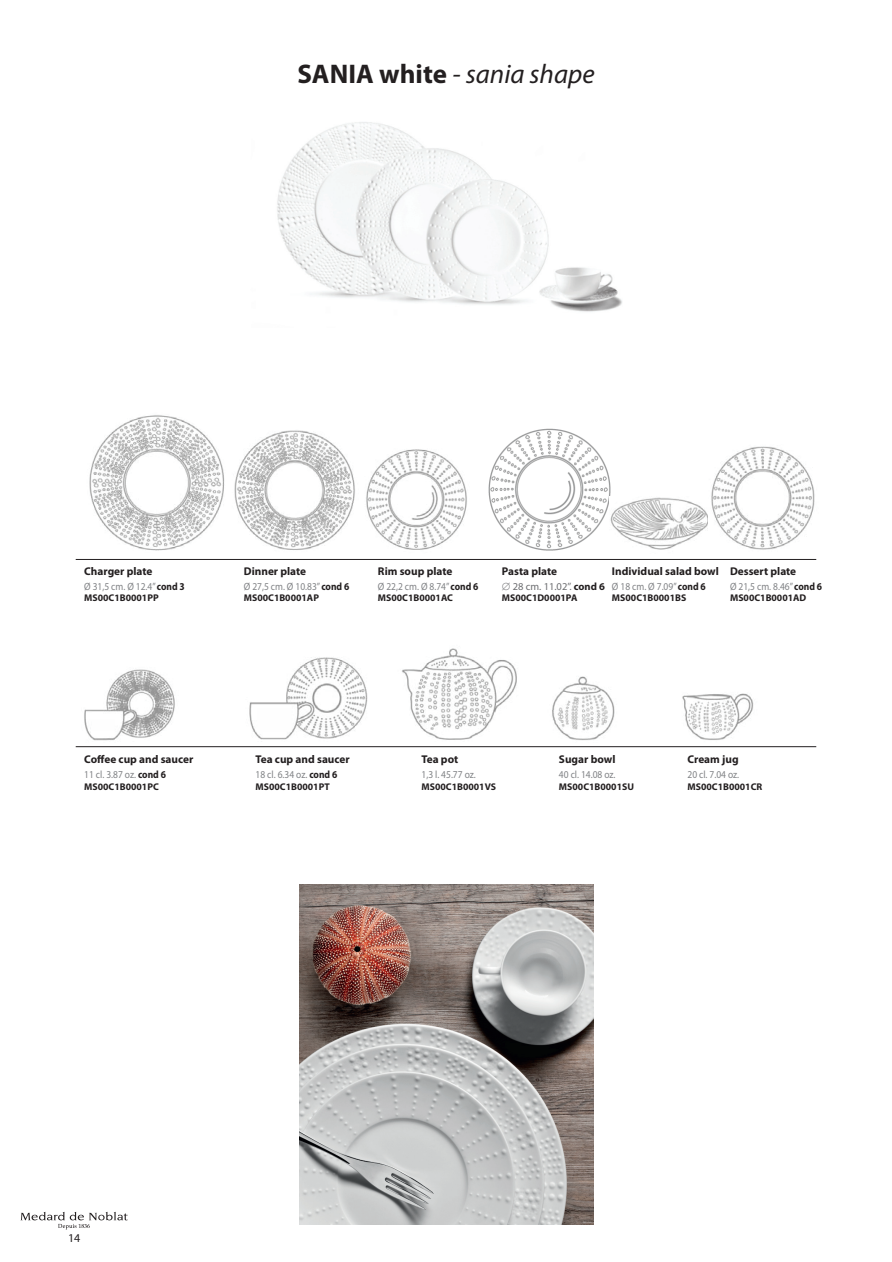
<style>
.page{position:relative;width:892px;height:1262px;background:#fff}
.page>*{position:absolute;margin:0;border:0;box-sizing:border-box;transform-origin:0 0}
.t1{font:italic 27px "Myriad Pro";color:#231f20}
.t2{font:12px "Myriad Pro";color:#231f20}
.t3{font:700 11.25px "Myriad Pro";color:#231f20}
.t4{font:10.5px "Myriad Pro";color:#808285;scale:.9 1}
.t5{font:10.5px "Myriad Pro";color:#6c6d70}
.t6{font:700 9.75px "Myriad Pro";color:#231f20}
.s1{font-weight:700;font-style:normal}
.s2{font-weight:700;color:#231f20}
</style>
<div class="page">
<svg style="left:20px;top:1211px;width:108px;height:18px"></svg>
<img style="left:277px;top:122px;width:345px;height:190px">
<hr style="left:76px;top:559px;width:739px;height:1px;background:#231f20">
<hr style="left:76px;top:746px;width:739px;height:1px;background:#231f20">
<img style="left:366px;top:449px;width:101px;height:101px">
<img style="left:89px;top:415px;width:135px;height:136px">
<img style="left:234px;top:430px;width:121px;height:120px">
<img style="left:488px;top:428px;width:123px;height:123px">
<img style="left:609px;top:496px;width:99px;height:55px">
<img style="left:711px;top:446px;width:104px;height:104px">
<img style="left:402px;top:648px;width:115px;height:92px">
<img style="left:249px;top:657px;width:119px;height:83px">
<img style="left:84px;top:669px;width:91px;height:72px">
<img style="left:552px;top:676px;width:63px;height:65px">
<img style="left:682px;top:693px;width:72px;height:47px">
<img style="left:299px;top:884px;width:294px;height:339px">
<h1 class="t1" style="left:297px;top:60px;width:298px"><span class="s1">SANIA white</span> - sania shape</h1>
<p class="t3" style="left:84px;top:564px;width:70px">Charger plate</p>
<p class="t4" style="left:84px;top:580px;width:113px">Ø 31,5 cm. Ø 12.4” <span class="s2">cond 3</span></p>
<p class="t6" style="left:84px;top:592px;width:76px">MS00C1B0001PP</p>
<p class="t3" style="left:244px;top:564px;width:64px">Dinner plate</p>
<p class="t4" style="left:244px;top:580px;width:119px">Ø 27,5 cm. Ø 10.83” <span class="s2">cond 6</span></p>
<p class="t6" style="left:244px;top:592px;width:77px">MS00C1B0001AP</p>
<p class="t3" style="left:378px;top:564px;width:76px">Rim soup plate</p>
<p class="t4" style="left:378px;top:580px;width:113px">Ø 22,2 cm. Ø 8.74” <span class="s2">cond 6</span></p>
<p class="t6" style="left:378px;top:592px;width:77px">MS00C1B0001AC</p>
<p class="t3" style="left:501px;top:564px;width:57px">Pasta plate</p>
<p class="t5" style="left:501px;top:580px;width:105px">∅ 28 cm. 11.02’’. <span class="s2">cond 6</span></p>
<p class="t6" style="left:501px;top:592px;width:77px">MS00C1D0001PA</p>
<p class="t3" style="left:611px;top:564px;width:108px">Individual salad bowl</p>
<p class="t4" style="left:611px;top:580px;width:106px">Ø 18 cm. Ø 7.09” <span class="s2">cond 6</span></p>
<p class="t6" style="left:611px;top:592px;width:76px">MS00C1B0001BS</p>
<p class="t3" style="left:729px;top:564px;width:68px">Dessert plate</p>
<p class="t4" style="left:729px;top:580px;width:104px">Ø 21,5 cm. 8.46” <span class="s2">cond 6</span></p>
<p class="t6" style="left:729px;top:592px;width:78px">MS00C1B0001AD</p>
<p class="t3" style="left:84px;top:752px;width:111px">Coffee cup and saucer</p>
<p class="t4" style="left:84px;top:768px;width:92px">11 cl. 3.87 oz. <span class="s2">cond 6</span></p>
<p class="t6" style="left:84px;top:780px;width:76px">MS00C1B0001PC</p>
<p class="t3" style="left:255px;top:752px;width:96px">Tea cup and saucer</p>
<p class="t4" style="left:255px;top:768px;width:92px">18 cl. 6.34 oz. <span class="s2">cond 6</span></p>
<p class="t6" style="left:255px;top:780px;width:75px">MS00C1B0001PT</p>
<p class="t3" style="left:421px;top:752px;width:38px">Tea pot</p>
<p class="t4" style="left:421px;top:768px;width:62px">1,3 l. 45.77 oz.</p>
<p class="t6" style="left:421px;top:780px;width:76px">MS00C1B0001VS</p>
<p class="t3" style="left:558px;top:752px;width:58px">Sugar bowl</p>
<p class="t4" style="left:558px;top:768px;width:64px">40 cl. 14.08 oz.</p>
<p class="t6" style="left:558px;top:780px;width:76px">MS00C1B0001SU</p>
<p class="t3" style="left:687px;top:752px;width:53px">Cream jug</p>
<p class="t4" style="left:687px;top:768px;width:59px">20 cl. 7.04 oz.</p>
<p class="t6" style="left:687px;top:780px;width:76px">MS00C1B0001CR</p>
<p class="t2" style="left:68px;top:1230px;width:14px">14</p>
</div>
